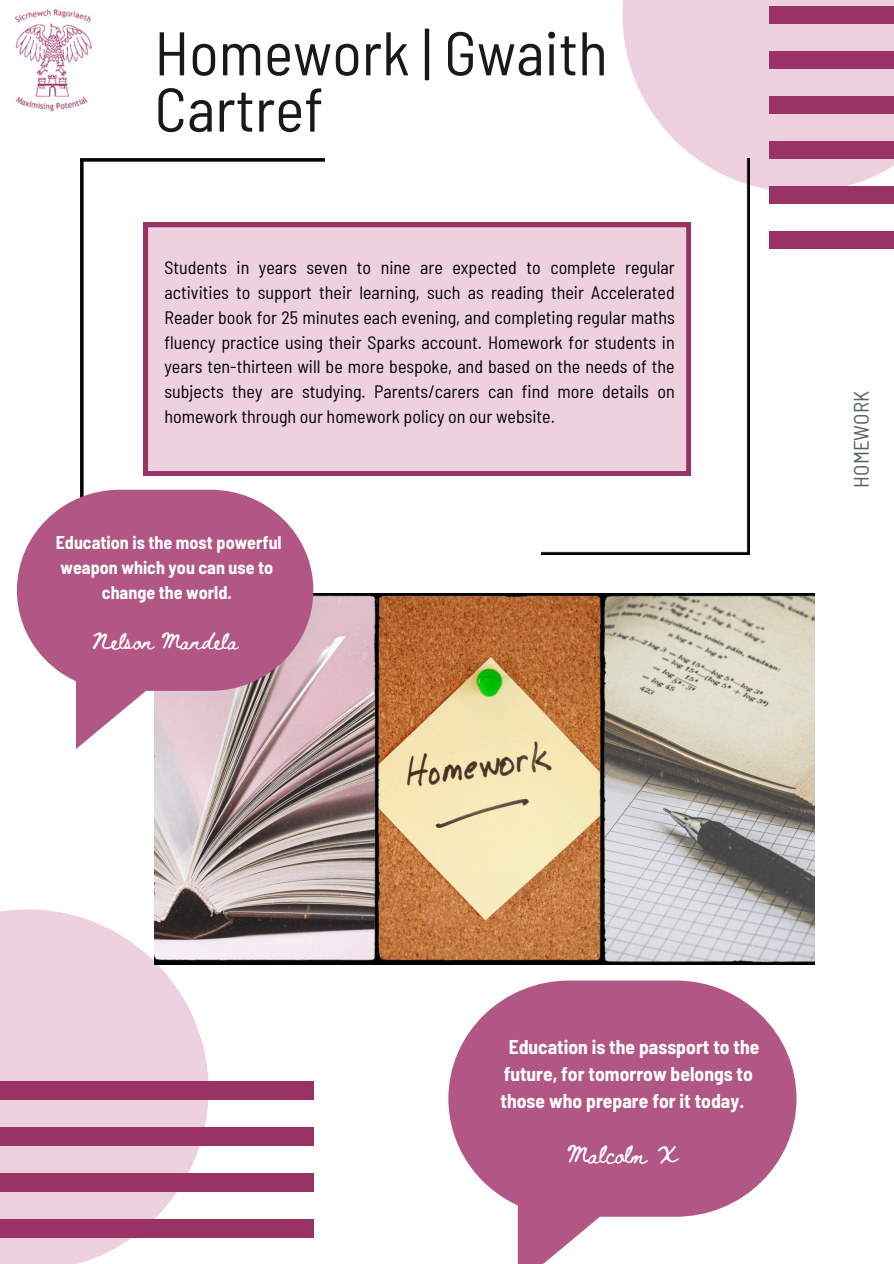
<style>
.page{position:relative;width:894px;height:1264px;background:#fff}
.page>*{position:absolute;margin:0;border:0;box-sizing:border-box;transform-origin:0 0}
.t1{font:semi-condensed 61.5px/56.2px "Barlow";color:#191919}
.t2{font:semi-condensed 21px "Barlow";color:#556262}
.t3{font:700 semi-condensed 19.5px/27px "Barlow";color:#fff}
.t4{font:semi-condensed 18px/24.8px "Barlow";color:#000;text-align:justify}
.t5{font:700 semi-condensed 18px/24.8px "Barlow";color:#fff;text-align:center}
.t6{font:18px "Beth Ellen";color:#fff}
.t7{font:16.5px "Beth Ellen";color:#fff}
</style>
<div class="page">
<svg style="left:622px;top:0;width:271px;height:192px;background:#eed5e2"></svg>
<div style="left:768px;top:6px;width:125px;height:18px;background:#936"></div>
<div style="left:768px;top:51px;width:125px;height:18px;background:#936"></div>
<div style="left:768px;top:96px;width:125px;height:18px;background:#936"></div>
<div style="left:768px;top:141px;width:125px;height:18px;background:#936"></div>
<div style="left:768px;top:186px;width:125px;height:18px;background:#936"></div>
<div style="left:768px;top:231px;width:125px;height:18px;background:#936"></div>
<svg style="left:0;top:909px;width:208px;height:354px;background:#eed4e1"></svg>
<div style="left:0;top:1081px;width:313px;height:18px;background:#936"></div>
<div style="left:0;top:1127px;width:313px;height:18px;background:#936"></div>
<div style="left:0;top:1173px;width:313px;height:18px;background:#936"></div>
<div style="left:0;top:1219px;width:313px;height:18px;background:#936"></div>
<img style="left:541px;top:158px;width:208px;height:396px">
<img style="left:80px;top:159px;width:244px;height:330px">
<div style="left:143px;top:223px;width:547px;height:252px;background:#edd1df"></div>
<img style="left:15px;top:9px;width:77px;height:103px">
<img style="left:154px;top:593px;width:660px;height:371px">
<svg style="left:17px;top:489px;width:296px;height:202px;background:#bb6c94"></svg>
<svg style="left:448px;top:980px;width:348px;height:236px;background:#bd6f97"></svg>
<p class="t1" style="left:154px;top:23px;width:454px">Homework | Gwaith<br>Cartref</p>
<p class="t4" style="left:164px;top:255px;width:511px">Students in years seven to nine are expected to complete regular activities to support their learning, such as reading their Accelerated Reader book for 25 minutes each evening, and completing regular maths fluency practice using their Sparks account. Homework for students in years ten-thirteen will be more bespoke, and based on the needs of the subjects they are studying. Parents/carers can find more details on homework through our homework policy on our website.</p>
<p class="t5" style="left:56px;top:529px;width:227px">Education is the most powerful weapon which you can use to change the world.</p>
<p class="t7" style="left:92px;top:634px;width:147px">Nelson Mandela</p>
<p class="t2" style="left:847px;top:487px;width:98px;rotate:-90deg">HOMEWORK</p>
<p class="t3" style="left:500px;top:1032px;width:260px;text-indent:8px">Education is the passport to the future, for tomorrow belongs to those who prepare for it today.</p>
<p class="t6" style="left:567px;top:1145px;width:112px">Malcolm X</p>
</div>
